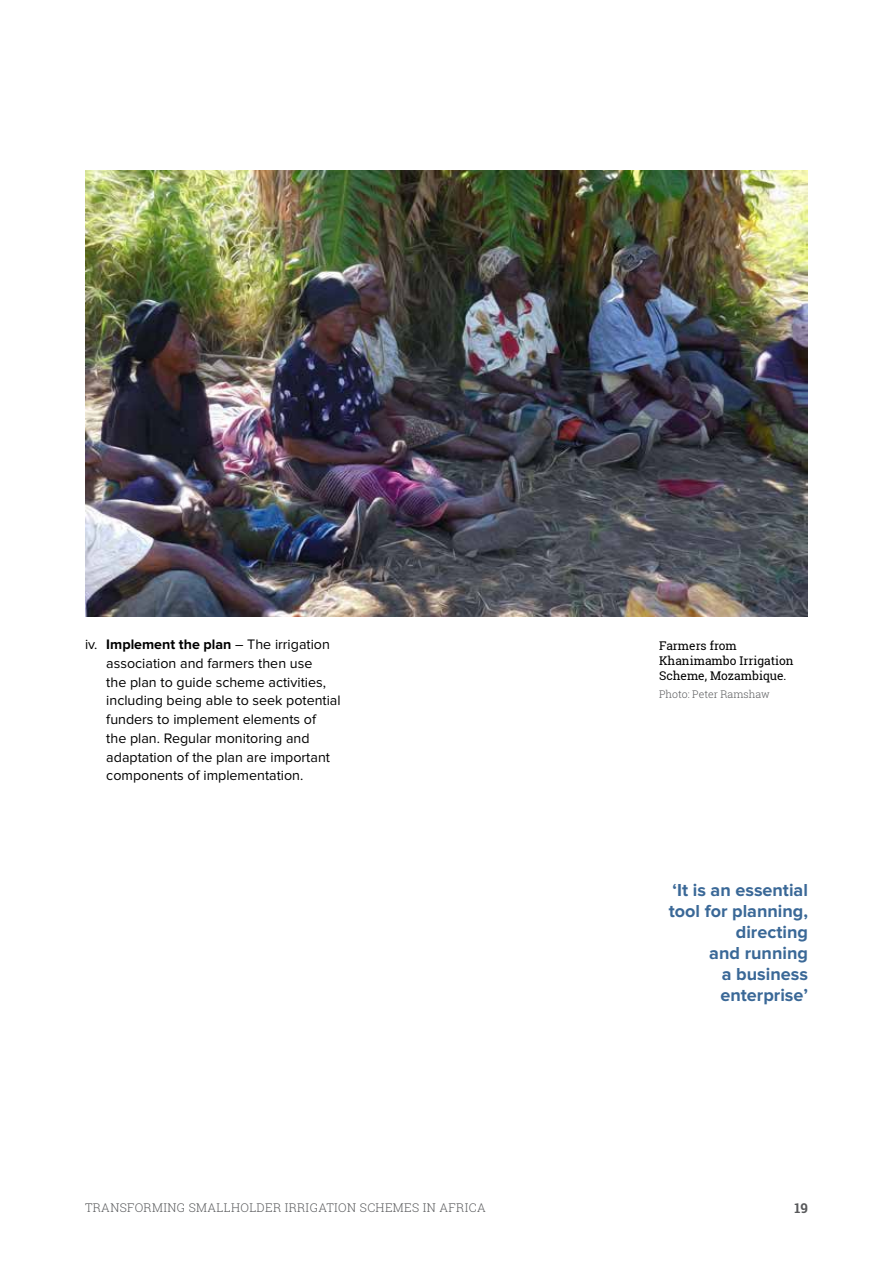
<style>
.page{position:relative;width:893px;height:1263px;background:#fff}
.page>*{position:absolute;margin:0;border:0;box-sizing:border-box;transform-origin:0 0}
.t1{font:700 18px/21px "Proxima Nova";color:#3a6897;text-align:right}
.t2{font:14.25px/18.8px "Proxima Nova";color:#000}
.t3{font:700 13.5px "Roboto Slab";color:#58595b}
.t4{font:12px/15px "Roboto Slab";color:#000}
.t5{font:300 12px "Roboto Slab";letter-spacing:.03em;color:#58595b}
.t6{font:300 10.5px "Roboto Slab";color:#58595b}
.s1{font-weight:700}
</style>
<div class="page">
<img style="left:85px;top:170px;width:723px;height:447px">
<p class="t2" style="left:106px;top:636px;width:236px;text-indent:-21px">iv. <span class="s1">Implement the plan</span> – The irrigation association and farmers then use<br>the plan to guide scheme activities, including being able to seek potential funders to implement elements of<br>the plan. Regular monitoring and adaptation of the plan are important components of implementation.</p>
<p class="t4" style="left:659px;top:638px;width:136px">Farmers from<br>Khanimambo Irrigation<br>Scheme, Mozambique.</p>
<p class="t6" style="left:659px;top:687px;width:112px">Photo: Peter Ramshaw</p>
<p class="t1" style="left:669px;top:880px;width:141px">‘It is an essential tool for planning, directing<br>and running<br>a business enterprise’</p>
<p class="t5" style="left:85px;top:1199px;width:402px">TRANSFORMING SMALLHOLDER IRRIGATION SCHEMES IN AFRICA</p>
<p class="t3" style="left:794px;top:1199px;width:15px">19</p>
</div>
